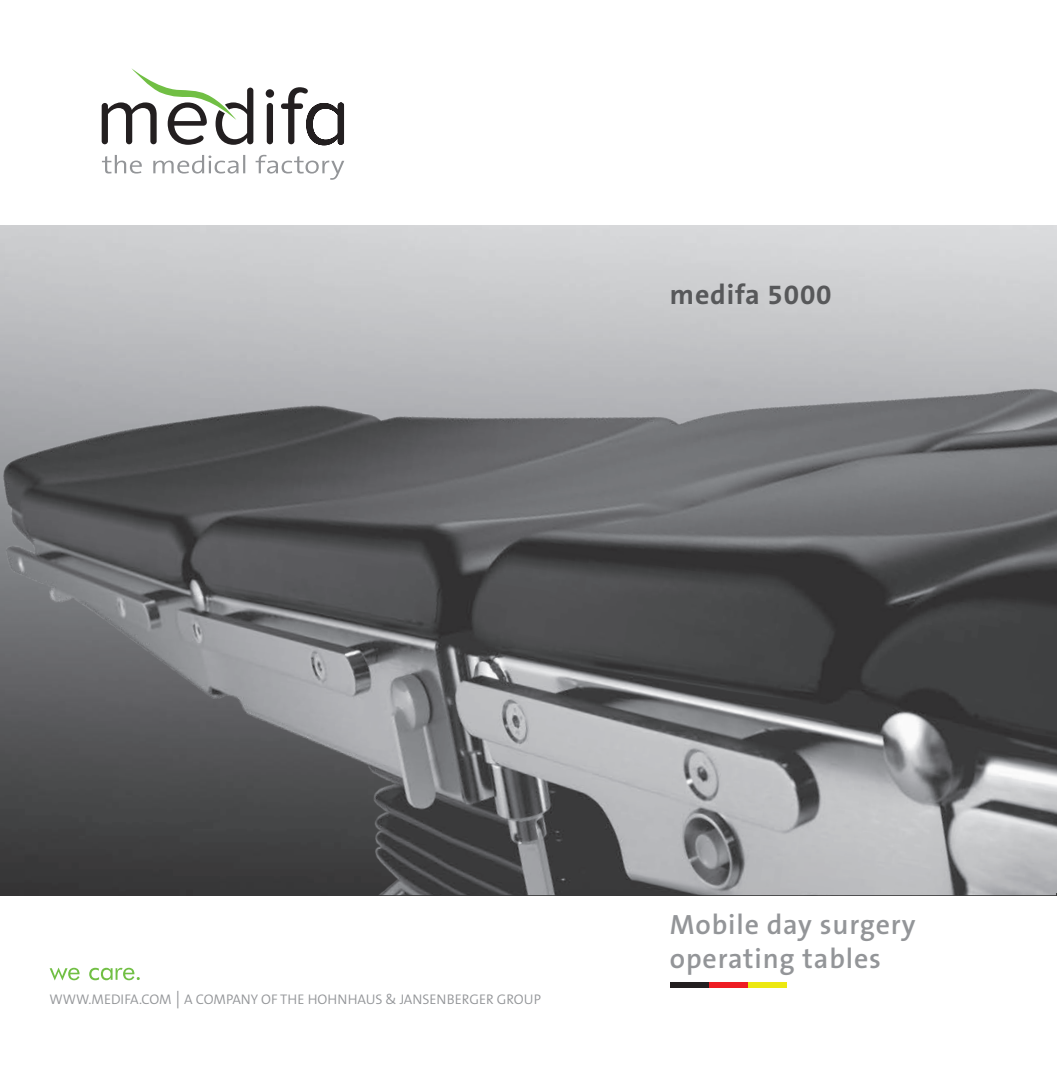
<style>
.page{position:relative;width:1057px;height:1072px;background:#fff}
.page>*{position:absolute;margin:0;border:0;box-sizing:border-box;transform-origin:0 0}
.t1{font:600 28px/33.6px "The Sans B W6";letter-spacing:.03em;color:#939598}
.t2{font:700 28px "The Sans B W7";letter-spacing:.03em;color:#57585a}
.t3{font:300 14px "The Sans B W4";color:#939598}
.s1{font-size:17.5px}
</style>
<div class="page">
<img style="left:0;top:225px;width:1057px;height:670px">
<div style="left:670px;top:982px;width:39px;height:6px;background:#231f20"></div>
<div style="left:709px;top:982px;width:39px;height:6px;background:#ee1d23"></div>
<div style="left:748px;top:982px;width:39px;height:6px;background:#ece810"></div>
<svg style="left:102px;top:68px;width:242px;height:77px"></svg>
<svg style="left:102px;top:155px;width:242px;height:25px"></svg>
<svg style="left:50px;top:967px;width:30px;height:13px"></svg>
<svg style="left:89px;top:967px;width:51px;height:13px"></svg>
<h1 class="t2" style="left:670px;top:276px;width:163px">medifa 5000</h1>
<p class="t3" style="left:50px;top:989px;width:493px">WWW.MEDIFA.COM <span class="s1">|</span> A COMPANY OF THE HOHNHAUS &amp; JANSENBERGER GROUP</p>
<h1 class="t1" style="left:670px;top:907px;width:247px">Mobile day surgery operating tables</h1>
</div>
